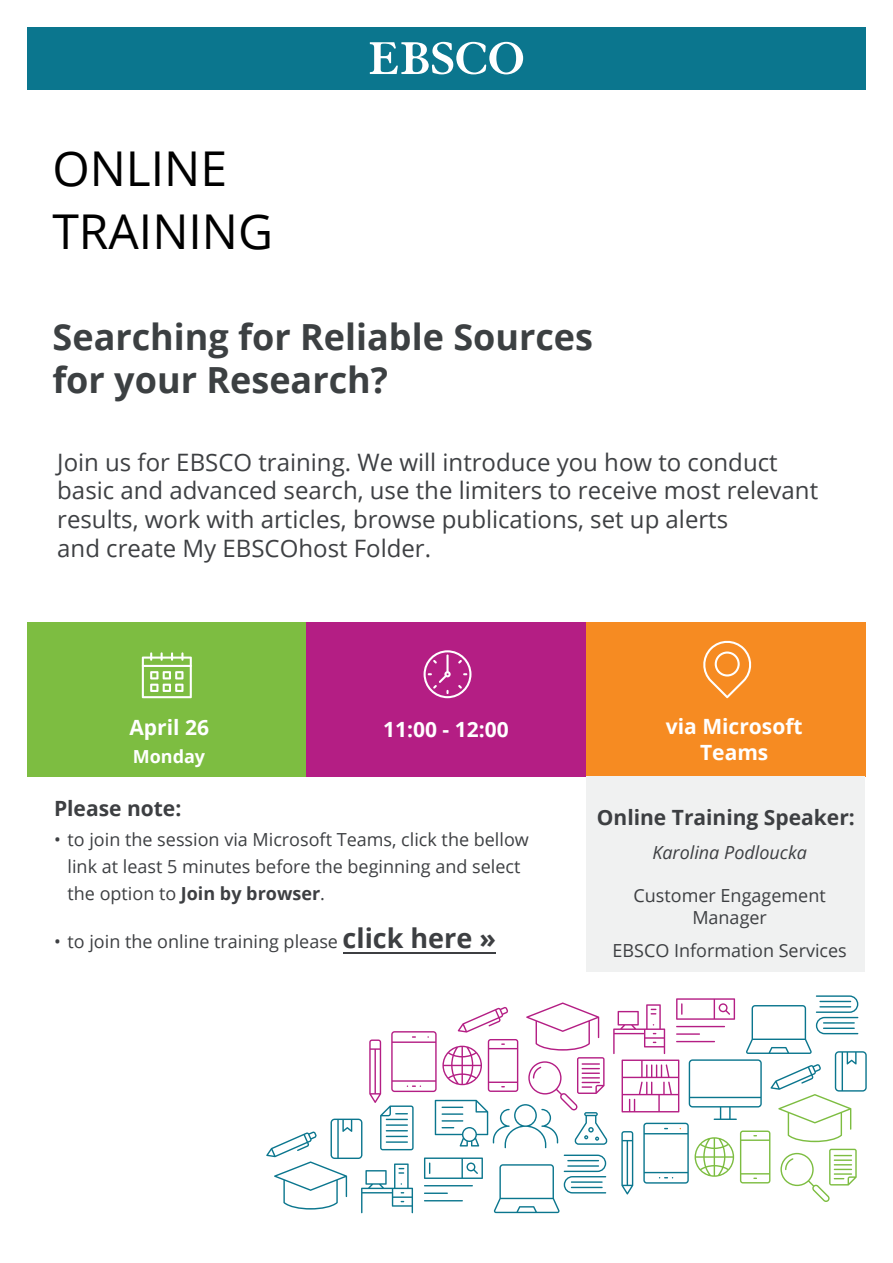
<style>
.page{position:relative;width:893px;height:1263px;background:#fff}
.page>*{position:absolute;margin:0;border:0;box-sizing:border-box;transform-origin:0 0}
.t1{font:48px/63px "Open Sans";color:#000}
.t2{font:700 36px/43.2px "Open Sans";color:#3c4042}
.t3{font:24px/28.8px "Open Sans";color:#3e4043}
.t4{font:700 21px/25.2px "Open Sans";color:#fff;text-align:center}
.Paragraph_-_Large{font:700 21px "Open Sans";color:#3d3f42}
.H5__Open_Sans_Regula{font:700 21px "Open Sans";color:#3d3f42}
.Paragraph_-_Large-2{font:18px/27px "Open Sans";color:#3d3f42;text-align:center}
.t5{font:18px "Open Sans";color:#3d3f42}
.Paragraph_-_Large-3{font:italic 18px "Open Sans";color:#3d3f42}
.t6{font:700 18px "Open Sans";color:#fff}
.s1{font-style:inherit}
.s2{font-weight:700}
.s3{font-weight:700;font-size:27px}
</style>
<div class="page">
<div style="left:27px;top:27px;width:839px;height:62px;background:#0b768e"></div>
<div style="left:27px;top:622px;width:280px;height:155px;background:#7dbd41"></div>
<div style="left:307px;top:622px;width:279px;height:155px;background:#b41e84"></div>
<div style="left:586px;top:622px;width:280px;height:155px;background:#f68b22"></div>
<svg style="left:370px;top:42px;width:153px;height:32px"></svg>
<svg style="left:703px;top:640px;width:49px;height:58px"></svg>
<svg style="left:424px;top:650px;width:47px;height:48px"></svg>
<svg style="left:142px;top:652px;width:50px;height:46px"></svg>
<svg style="left:266px;top:995px;width:601px;height:218px"></svg>
<div style="left:586px;top:777px;width:279px;height:195px;background:#f0f1f1"></div>
<hr style="left:343px;top:952px;width:153px;height:1px;background:#3d3f42">
<h1 class="t1" style="left:52px;top:136px;width:222px">ONLINE<br>TRAINING</h1>
<h2 class="t2" style="left:52px;top:314px;width:542px">Searching for Reliable Sources for your Research?</h2>
<p class="t3" style="left:57px;top:447px;width:762px">Join us for EBSCO training. We will introduce you how to conduct basic and advanced search, use the limiters to receive most relevant results, work with articles, browse publications, set up alerts<br>and create My EBSCOhost Folder.</p>
<p class="t4" style="left:129px;top:714px;width:81px">April 26</p>
<p class="t6" style="left:133px;top:744px;width:74px">Monday</p>
<p class="t4" style="left:383px;top:716px;width:127px">11:00 - 12:00</p>
<p class="t4" style="left:666px;top:714px;width:138px">via Microsoft<br>Teams</p>
<p class="H5__Open_Sans_Regula" style="left:54px;top:793px;width:129px">Please note:</p>
<p class="Paragraph_-_Large-2" style="left:68px;top:825px;width:463px;text-align:left;text-indent:-14px"><span class="s1">•</span> to join the session via Microsoft Teams, click the <span class="s1">bellow </span>link at least 5 minutes before the beginning and select the option to <span class="s2">Join by browser</span>.</p>
<p class="t5" style="left:54px;top:929px;width:444px">• <span class="s1">t</span>o join the online training please <span class="s3">click here »</span></p>
<p class="Paragraph_-_Large" style="left:597px;top:803px;width:260px">Online Training Speaker:</p>
<p class="Paragraph_-_Large-3" style="left:652px;top:840px;width:156px">Karolina Podloucka</p>
<p class="Paragraph_-_Large-2" style="left:633px;top:885px;width:194px;line-height:21.6px">Customer Engagement<br>Manager</p>
<p class="Paragraph_-_Large-2" style="left:612px;top:936px;width:236px">EBSCO Information Services</p>
</div>
